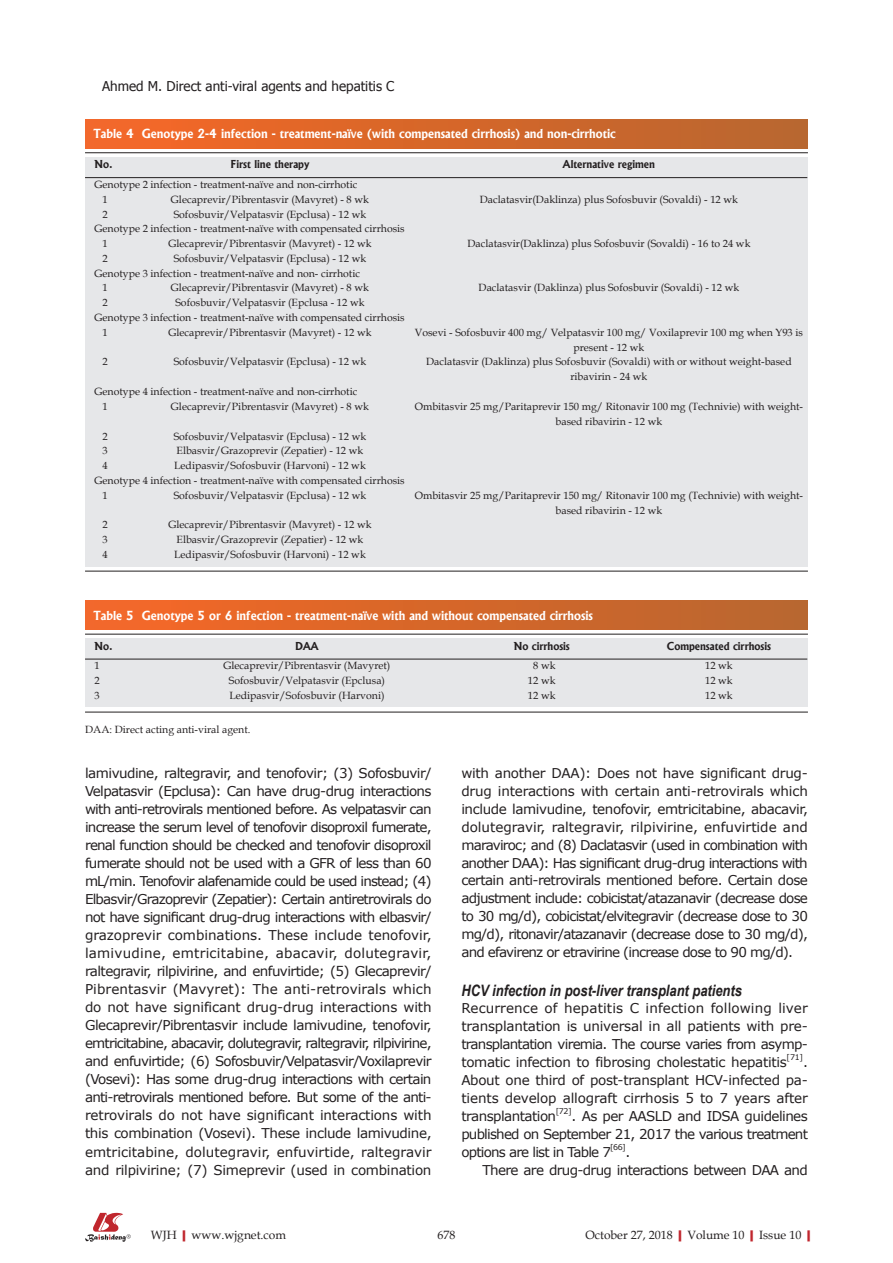
<style>
.page{position:relative;width:893px;height:1263px;background:#fff}
.page>*{position:absolute;margin:0;border:0;box-sizing:border-box;transform-origin:0 0}
.t1{font:italic 700 15.75px "Arial Narrow";color:#231f20}
.t2{font:13.5px/18px "Verdana";letter-spacing:-.025em;color:#231f20;text-align:justify}
.t3{font:13.5px/18px "Verdana";letter-spacing:-.05em;color:#231f20}
.t4{font:13.5px "Tahoma";color:#231f20}
.t5{font:700 12px "Albertus";color:#fff}
.t6{font:12px "Book Antiqua";color:#231f20}
.t7{font:10.5px/15px "Book Antiqua";color:#231f20;text-align:center}
.t8{font:700 10.5px "Albertus";color:#231f20}
.t9{font:7.8px "Verdana";color:#231f20}
.s1{font-weight:700;color:#c0262d}
</style>
<div class="page">
<svg style="left:85px;top:1213px;width:46px;height:29px"></svg>
<div style="left:85px;top:157px;width:723px;height:409px;background:#e6e7e9"></div>
<div style="left:85px;top:119px;width:723px;height:29px;background:linear-gradient(to right,#f66827,#b7662e)"></div>
<hr style="left:85px;top:152px;width:723px;height:1px;background:#231f20">
<hr style="left:85px;top:177px;width:722px;height:1px;background:#231f20">
<hr style="left:85px;top:571px;width:723px;height:1px;background:#231f20">
<div style="left:85px;top:638px;width:723px;height:69px;background:#e6e7e9"></div>
<div style="left:85px;top:600px;width:723px;height:29px;background:linear-gradient(to right,#f66827,#b7662e)"></div>
<hr style="left:85px;top:634px;width:723px;height:1px;background:#231f20">
<hr style="left:85px;top:659px;width:722px;height:1px;background:#231f20">
<hr style="left:85px;top:712px;width:723px;height:1px;background:#231f20">
<p class="t4" style="left:102px;top:77px;width:294px">Ahmed M. Direct anti-viral agents and hepatitis C</p>
<p class="t5" style="left:94px;top:126px;width:524px">Table 4 Genotype 2-4 infection - treatment-naïve (with compensated cirrhosis) and non-cirrhotic</p>
<p class="t8" style="left:95px;top:158px;width:20px">No.</p>
<p class="t8" style="left:231px;top:158px;width:80px">First line therapy</p>
<p class="t8" style="left:563px;top:158px;width:93px">Alternative regimen</p>
<p class="t7" style="left:102px;top:177px;width:256px;text-align:left;text-indent:-8px">Genotype 2 infection - treatment-naïve and non-cirrhotic<br>1</p>
<p class="t7" style="left:171px;top:191px;width:200px">Glecaprevir/Pibrentasvir (Mavyret) - 8 wk</p>
<p class="t7" style="left:480px;top:191px;width:260px">Daclatasvir(Daklinza) plus Sofosbuvir (Sovaldi) - 12 wk</p>
<p class="t7" style="left:102px;top:206px;width:7px">2</p>
<p class="t7" style="left:174px;top:206px;width:194px">Sofosbuvir/Velpatasvir (Epclusa) - 12 wk</p>
<p class="t7" style="left:95px;top:221px;width:312px">Genotype 2 infection - treatment-naïve with compensated cirrhosis</p>
<p class="t7" style="left:102px;top:236px;width:7px">1</p>
<p class="t7" style="left:168px;top:236px;width:205px">Glecaprevir/Pibrentasvir (Mavyret) - 12 wk</p>
<p class="t7" style="left:467px;top:236px;width:285px">Daclatasvir(Daklinza) plus Sofosbuvir (Sovaldi) - 16 to 24 wk</p>
<p class="t7" style="left:102px;top:250px;width:7px">2</p>
<p class="t7" style="left:174px;top:250px;width:194px">Sofosbuvir/Velpatasvir (Epclusa) - 12 wk</p>
<p class="t7" style="left:95px;top:265px;width:267px">Genotype 3 infection - treatment-naïve and non- cirrhotic</p>
<p class="t7" style="left:102px;top:280px;width:7px">1</p>
<p class="t7" style="left:171px;top:280px;width:200px">Glecaprevir/Pibrentasvir (Mavyret) - 8 wk</p>
<p class="t7" style="left:479px;top:280px;width:262px">Daclatasvir (Daklinza) plus Sofosbuvir (Sovaldi) - 12 wk</p>
<p class="t7" style="left:102px;top:295px;width:7px">2</p>
<p class="t7" style="left:175px;top:295px;width:191px">Sofosbuvir/Velpatasvir (Epclusa - 12 wk</p>
<p class="t7" style="left:95px;top:309px;width:312px">Genotype 3 infection - treatment-naïve with compensated cirrhosis</p>
<p class="t7" style="left:102px;top:324px;width:7px">1</p>
<p class="t7" style="left:168px;top:324px;width:205px">Glecaprevir/Pibrentasvir (Mavyret) - 12 wk</p>
<p class="t7" style="left:415px;top:324px;width:390px">Vosevi - Sofosbuvir 400 mg/ Velpatasvir 100 mg/ Voxilaprevir 100 mg when Y93 is present - 12 wk</p>
<p class="t7" style="left:102px;top:354px;width:7px">2</p>
<p class="t7" style="left:174px;top:354px;width:194px">Sofosbuvir/Velpatasvir (Epclusa) - 12 wk</p>
<p class="t7" style="left:426px;top:354px;width:367px">Daclatasvir (Daklinza) plus Sofosbuvir (Sovaldi) with or without weight-based ribavirin - 24 wk</p>
<p class="t7" style="left:102px;top:384px;width:256px;text-align:left;text-indent:-8px">Genotype 4 infection - treatment-naïve and non-cirrhotic<br>1</p>
<p class="t7" style="left:171px;top:398px;width:200px">Glecaprevir/Pibrentasvir (Mavyret) - 8 wk</p>
<p class="t7" style="left:415px;top:398px;width:390px">Ombitasvir 25 mg/Paritaprevir 150 mg/ Ritonavir 100 mg (Technivie) with weight&shy;based ribavirin - 12 wk</p>
<p class="t7" style="left:102px;top:428px;width:7px">2</p>
<p class="t7" style="left:174px;top:428px;width:194px">Sofosbuvir/Velpatasvir (Epclusa) - 12 wk</p>
<p class="t7" style="left:102px;top:443px;width:7px">3</p>
<p class="t7" style="left:177px;top:443px;width:188px">Elbasvir/Grazoprevir (Zepatier) - 12 wk</p>
<p class="t7" style="left:102px;top:458px;width:7px">4</p>
<p class="t7" style="left:174px;top:458px;width:193px">Ledipasvir/Sofosbuvir (Harvoni) - 12 wk</p>
<p class="t7" style="left:95px;top:472px;width:312px">Genotype 4 infection - treatment-naïve with compensated cirrhosis</p>
<p class="t7" style="left:102px;top:487px;width:7px">1</p>
<p class="t7" style="left:174px;top:487px;width:194px">Sofosbuvir/Velpatasvir (Epclusa) - 12 wk</p>
<p class="t7" style="left:415px;top:487px;width:390px">Ombitasvir 25 mg/Paritaprevir 150 mg/ Ritonavir 100 mg (Technivie) with weight&shy;based ribavirin - 12 wk</p>
<p class="t7" style="left:102px;top:517px;width:7px">2</p>
<p class="t7" style="left:168px;top:517px;width:205px">Glecaprevir/Pibrentasvir (Mavyret) - 12 wk</p>
<p class="t7" style="left:102px;top:532px;width:7px">3</p>
<p class="t7" style="left:177px;top:532px;width:188px">Elbasvir/Grazoprevir (Zepatier) - 12 wk</p>
<p class="t7" style="left:102px;top:546px;width:7px">4</p>
<p class="t7" style="left:174px;top:546px;width:193px">Ledipasvir/Sofosbuvir (Harvoni) - 12 wk</p>
<p class="t5" style="left:94px;top:608px;width:501px">Table 5 Genotype 5 or 6 infection - treatment-naïve with and without compensated cirrhosis</p>
<p class="t8" style="left:95px;top:639px;width:20px">No.</p>
<p class="t8" style="left:295px;top:639px;width:25px">DAA</p>
<p class="t8" style="left:514px;top:639px;width:57px">No cirrhosis</p>
<p class="t8" style="left:667px;top:639px;width:106px">Compensated cirrhosis</p>
<p class="t7" style="left:95px;top:658px;width:7px">1</p>
<p class="t7" style="left:224px;top:658px;width:168px">Glecaprevir/Pibrentasvir (Mavyret)</p>
<p class="t7" style="left:533px;top:658px;width:24px">8 wk</p>
<p class="t7" style="left:705px;top:658px;width:29px">12 wk</p>
<p class="t7" style="left:95px;top:673px;width:7px">2</p>
<p class="t7" style="left:229px;top:673px;width:158px">Sofosbuvir/Velpatasvir (Epclusa)</p>
<p class="t7" style="left:528px;top:673px;width:29px">12 wk</p>
<p class="t7" style="left:705px;top:673px;width:29px">12 wk</p>
<p class="t7" style="left:95px;top:688px;width:7px">3</p>
<p class="t7" style="left:229px;top:688px;width:157px">Ledipasvir/Sofosbuvir (Harvoni)</p>
<p class="t7" style="left:528px;top:688px;width:29px">12 wk</p>
<p class="t7" style="left:705px;top:688px;width:29px">12 wk</p>
<p class="t7" style="left:85px;top:722px;width:167px">DAA: Direct acting anti-viral agent.</p>
<p class="t2" style="left:85px;top:764px;width:348px">lamivudine, raltegravir, and tenofovir; (3) Sofosbuvir/ Velpatasvir (Epclusa): Can have drug-drug interactions with anti-retrovirals mentioned before. As velpatasvir can increase the serum level of tenofovir disoproxil fumerate, renal function should be checked and tenofovir disoproxil fumerate should not be used with a GFR of less than 60 mL/min. Tenofovir alafenamide could be used instead; (4)<br>Elbasvir/Grazoprevir (Zepatier): Certain antiretrovirals do not have significant drug-drug interactions with elbasvir/ grazoprevir combinations. These include tenofovir, lamivudine, emtricitabine, abacavir, dolutegravir, raltegravir, rilpivirine, and enfuvirtide; (5) Glecaprevir/ Pibrentasvir (Mavyret): The anti-retrovirals which do not have significant drug-drug interactions with Glecaprevir/Pibrentasvir include lamivudine, tenofovir, emtricitabine, abacavir, dolutegravir, raltegravir, rilpivirine, and enfuvirtide; (6) Sofosbuvir/Velpatasvir/Voxilaprevir (Vosevi): Has some drug-drug interactions with certain anti-retrovirals mentioned before. But some of the anti&shy;retrovirals do not have significant interactions with this combination (Vosevi). These include lamivudine, emtricitabine, dolutegravir, enfuvirtide, raltegravir and rilpivirine; (7) Simeprevir (used in combination</p>
<p class="t2" style="left:461px;top:764px;width:348px">with another DAA): Does not have significant drug&shy;drug interactions with certain anti-retrovirals which include lamivudine, tenofovir, emtricitabine, abacavir, dolutegravir, raltegravir, rilpivirine, enfuvirtide and maraviroc; and (8) Daclatasvir (used in combination with another DAA): Has significant drug-drug interactions with certain anti-retrovirals mentioned before. Certain dose adjustment include: cobicistat/atazanavir (decrease dose to 30 mg/d), cobicistat/elvitegravir (decrease dose to 30 mg/d), ritonavir/atazanavir (decrease dose to 30 mg/d), and efavirenz or etravirine (increase dose to 90 mg/d).</p>
<p class="t1" style="left:461px;top:978px;width:282px">HCV infection in post-liver transplant patients</p>
<p class="t2" style="left:461px;top:998px;width:348px;text-align:left">Recurrence of hepatitis C infection following liver transplantation is universal in all patients with pre&shy;transplantation viremia. The course varies from asymp&shy;tomatic infection to fibrosing cholestatic hepatitis</p>
<p class="t9" style="left:787px;top:1052px;width:18px">[71]</p>
<p class="t2" style="left:461px;top:1052px;width:348px;text-align:left;text-indent:342px">.<br>About one third of post-transplant HCV-infected pa&shy;tients develop allograft cirrhosis 5 to 7 years after transplantation</p>
<p class="t9" style="left:556px;top:1106px;width:18px">[72]</p>
<p class="t2" style="left:461px;top:1106px;width:348px;text-indent:110px">. As per AASLD and IDSA guidelines published on September 21, 2017 the various treatment options are list in Table 7</p>
<p class="t9" style="left:610px;top:1142px;width:17px">[66]</p>
<p class="t3" style="left:483px;top:1142px;width:327px;text-indent:143px">.<br>There are drug-drug interactions between DAA and</p>
<p class="t6" style="left:151px;top:1226px;width:137px">WJH<span class="s1">|</span>www.wjgnet.com</p>
<p class="t6" style="left:437px;top:1226px;width:19px">678</p>
<p class="t6" style="left:585px;top:1226px;width:232px">October 27, 2018<span class="s1">|</span>Volume 10<span class="s1">|</span>Issue 10<span class="s1">|</span></p>
</div>
